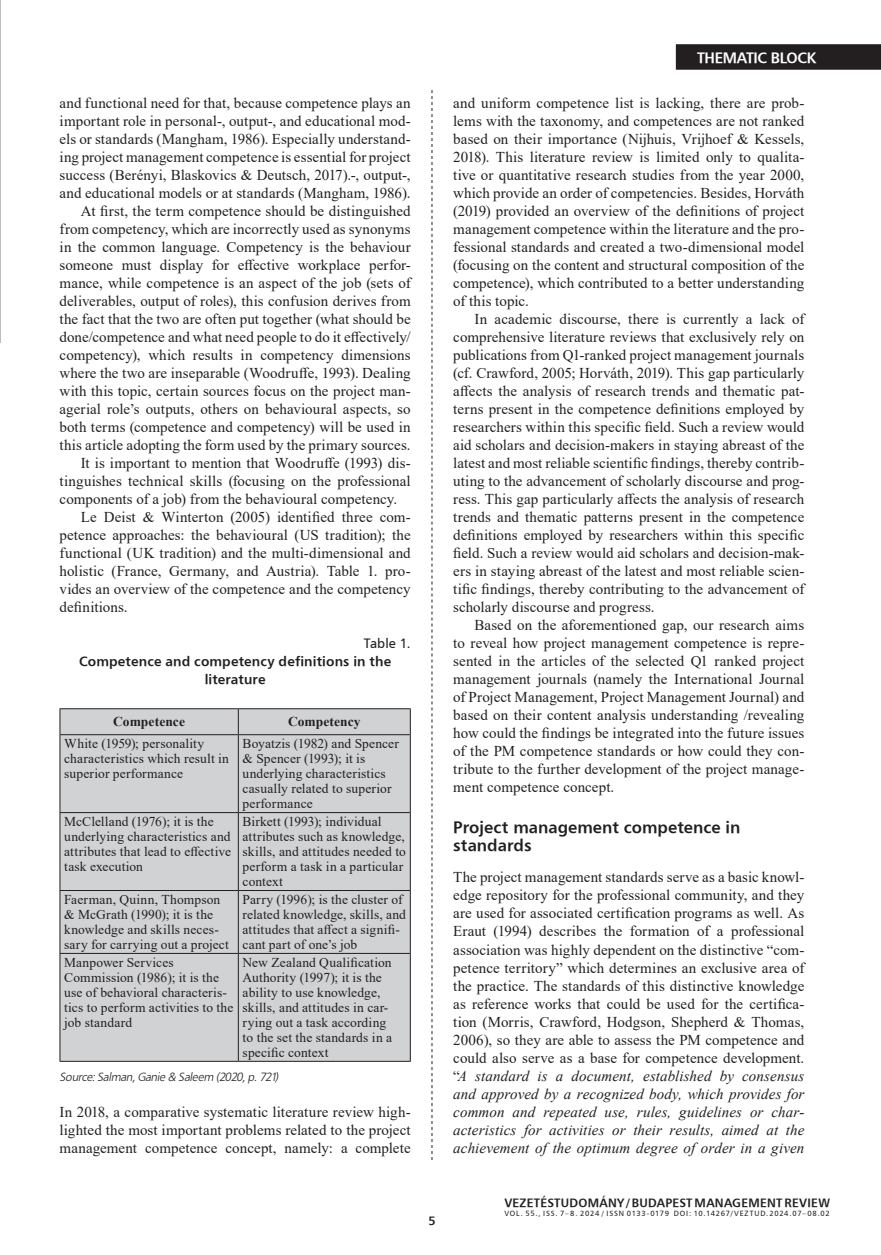
<style>
.page{position:relative;width:881px;height:1255px;background:#fff}
.page>*{position:absolute;margin:0;border:0;box-sizing:border-box;transform-origin:0 0}
.Kiemelés_I{font:16.5px/18px "H Humanist 777 BT Bold";color:#231f20}
.kenyérszöveg_opcionális{font:15px/18px "Times New Roman";letter-spacing:.005em;color:#231f20;text-align:justify}
.kenyérszöveg_tompa{font:15px/18px "Times New Roman";letter-spacing:.005em;color:#231f20;text-align:justify}
.Iniciálé{font:15px/18px "Times New Roman";letter-spacing:.005em;color:#231f20;text-align:justify}
.t1{font:15px "H Humanist 777 BT Bold";letter-spacing:-.025em;color:#fff}
.kenyérszöveg_tompa-2{font:13.5px/15px "Times New Roman";letter-spacing:.01em;color:#231f20}
.Táblázat_cím{font:13.5px/18px "H Humanist 777 BT Bold";letter-spacing:.01em;color:#231f20;text-align:center}
.kenyérszöveg_tompa-3{font:700 13.5px "Times New Roman";letter-spacing:.005em;color:#231f20}
.Táblázat_cím-2{font:13.5px "H Humanist 777 BT";letter-spacing:.005em;color:#231f20}
.t2{font:12px "H Humanist 777 BT Bold";letter-spacing:.02em;color:#231f20}
.kenyérszöveg_tompa-4{font:italic 12px "Humanist 777 Lt PFL";color:#231f20}
.t3{font:7.5px "H Humanist 777 BT";letter-spacing:.095em;color:#231f20}
.s1{font-style:italic}
</style>
<div class="page">
<svg style="left:431px;top:90px;width:1px;height:1070px"></svg>
<div style="left:675px;top:44px;width:205px;height:26px;background:#231f20"></div>
<hr style="left:0;top:0;width:1px;height:342px;background:#bcbdc0">
<div style="left:61px;top:709px;width:349px;height:351px;background:#d1d2d4"></div>
<hr style="left:60px;top:708px;width:178px;height:1px;background:#231f20">
<svg style="left:60px;top:709px;width:1px;height:25px"></svg>
<hr style="left:238px;top:708px;width:172px;height:1px;background:#231f20">
<svg style="left:238px;top:709px;width:1px;height:25px"></svg>
<svg style="left:410px;top:709px;width:1px;height:25px"></svg>
<hr style="left:60px;top:734px;width:178px;height:1px;background:#231f20">
<hr style="left:60px;top:735px;width:1px;height:77px;background:#231f20">
<hr style="left:238px;top:734px;width:172px;height:1px;background:#231f20">
<hr style="left:238px;top:735px;width:1px;height:77px;background:#231f20">
<hr style="left:410px;top:735px;width:1px;height:77px;background:#231f20">
<hr style="left:60px;top:812px;width:178px;height:1px;background:#231f20">
<hr style="left:60px;top:813px;width:1px;height:77px;background:#231f20">
<hr style="left:238px;top:812px;width:172px;height:1px;background:#231f20">
<hr style="left:238px;top:813px;width:1px;height:77px;background:#231f20">
<hr style="left:410px;top:813px;width:1px;height:77px;background:#231f20">
<hr style="left:60px;top:890px;width:178px;height:1px;background:#231f20">
<hr style="left:60px;top:890px;width:1px;height:63px;background:#231f20">
<hr style="left:238px;top:890px;width:172px;height:1px;background:#231f20">
<hr style="left:238px;top:890px;width:1px;height:63px;background:#231f20">
<hr style="left:410px;top:890px;width:1px;height:63px;background:#231f20">
<hr style="left:60px;top:953px;width:178px;height:1px;background:#231f20">
<hr style="left:60px;top:953px;width:1px;height:107px;background:#231f20">
<hr style="left:238px;top:953px;width:172px;height:1px;background:#231f20">
<hr style="left:238px;top:953px;width:1px;height:107px;background:#231f20">
<hr style="left:410px;top:953px;width:1px;height:107px;background:#231f20">
<hr style="left:60px;top:1060px;width:178px;height:1px;background:#231f20">
<hr style="left:238px;top:1060px;width:172px;height:1px;background:#231f20">
<p class="Iniciálé" style="left:60px;top:94px;width:352px">and functional need for that, because competence plays an important role in personal-, output-, and educational mod&shy;els or standards (Mangham, 1986). Especially understand&shy;ing project management competence is essential for project success (Berényi, Blaskovics &amp; Deutsch, 2017).-, output-, and educational models or at standards (Mangham, 1986).</p>
<p class="kenyérszöveg_opcionális" style="left:60px;top:202px;width:352px;text-indent:21px">At first, the term competence should be distinguished from competency, which are incorrectly used as synonyms in the common language. Competency is the behaviour someone must display for effective workplace perfor&shy;mance, while competence is an aspect of the job (sets of deliverables, output of roles), this confusion derives from the fact that the two are often put together (what should be done/competence and what need people to do it effectively/ competency), which results in competency dimensions where the two are inseparable (Woodruffe, 1993). Dealing with this topic, certain sources focus on the project man&shy;agerial role’s outputs, others on behavioural aspects, so both terms (competence and competency) will be used in this article adopting the form used by the primary sources.</p>
<p class="kenyérszöveg_opcionális" style="left:60px;top:454px;width:352px;text-indent:21px">It is important to mention that Woodruffe (1993) dis&shy;tinguishes technical skills (focusing on the professional components of a job) from the behavioural competency.</p>
<p class="kenyérszöveg_opcionális" style="left:60px;top:508px;width:352px;text-indent:21px">Le Deist &amp; Winterton (2005) identified three com&shy;petence approaches: the behavioural (US tradition); the functional (UK tradition) and the multi-dimensional and holistic (France, Germany, and Austria). Table 1. pro&shy;vides an overview of the competence and the competency definitions.</p>
<p class="Táblázat_cím-2" style="left:364px;top:635px;width:48px">Table 1.</p>
<p class="Táblázat_cím" style="left:79px;top:652px;width:313px">Competence and competency definitions in the literature</p>
<p class="kenyérszöveg_tompa-3" style="left:113px;top:712px;width:73px">Competence</p>
<p class="kenyérszöveg_tompa-3" style="left:288px;top:712px;width:74px">Competency</p>
<p class="kenyérszöveg_tompa-2" style="left:64px;top:735px;width:166px">White (1959); personality characteristics which result in superior performance</p>
<p class="kenyérszöveg_tompa-2" style="left:242px;top:735px;width:158px">Boyatzis (1982) and Spencer &amp; Spencer (1993); it is underlying characteristics casually related to superior performance</p>
<p class="kenyérszöveg_tompa-2" style="left:64px;top:813px;width:168px">McClelland (1976); it is the underlying characteristics and attributes that lead to effective task execution</p>
<p class="kenyérszöveg_tompa-2" style="left:242px;top:813px;width:165px">Birkett (1993); individual attributes such as knowledge, skills, and attitudes needed to perform a task in a particular context</p>
<p class="kenyérszöveg_tompa-2" style="left:64px;top:891px;width:166px">Faerman, Quinn, Thompson &amp; McGrath (1990); it is the knowledge and skills neces&shy;sary for carrying out a project</p>
<p class="kenyérszöveg_tompa-2" style="left:242px;top:891px;width:165px">Parry (1996); is the cluster of related knowledge, skills, and attitudes that affect a signifi&shy;cant part of one’s job</p>
<p class="kenyérszöveg_tompa-2" style="left:64px;top:954px;width:171px">Manpower Services<br>Commission (1986); it is the use of behavioral characteris&shy;tics to perform activities to the job standard</p>
<p class="kenyérszöveg_tompa-2" style="left:242px;top:954px;width:151px">New Zealand Qualification<br>Authority (1997); it is the ability to use knowledge, skills, and attitudes in car&shy;rying out a task according to the set the standards in a specific context</p>
<p class="kenyérszöveg_tompa-4" style="left:60px;top:1068px;width:222px">Source:Salman,Ganie &amp; Saleem (2020,p.721)</p>
<p class="kenyérszöveg_tompa" style="left:60px;top:1102px;width:352px">In 2018, a comparative systematic literature review high&shy;lighted the most important problems related to the project management competence concept, namely: a complete</p>
<p class="t2" style="left:428px;top:1212px;width:9px">5</p>
<p class="t1" style="left:696px;top:49px;width:120px">THEMATIC BLOCK</p>
<p class="kenyérszöveg_tompa" style="left:453px;top:94px;width:352px">and uniform competence list is lacking, there are prob&shy;lems with the taxonomy, and competences are not ranked based on their importance (Nijhuis, Vrijhoef &amp; Kessels, 2018). This literature review is limited only to qualita&shy;tive or quantitative research studies from the year 2000, which provide an order of competencies. Besides, Horváth (2019) provided an overview of the definitions of project management competence within the literature and the pro&shy;fessional standards and created a two-dimensional model (focusing on the content and structural composition of the competence), which contributed to a better understanding of this topic.</p>
<p class="kenyérszöveg_opcionális" style="left:453px;top:310px;width:352px;text-indent:21px">In academic discourse, there is currently a lack of comprehensive literature reviews that exclusively rely on publications from Q1-ranked project management journals (cf. Crawford, 2005; Horváth, 2019). This gap particularly affects the analysis of research trends and thematic pat&shy;terns present in the competence definitions employed by researchers within this specific field. Such a review would aid scholars and decision-makers in staying abreast of the latest and most reliable scientific findings, thereby contrib&shy;uting to the advancement of scholarly discourse and prog&shy;ress. This gap particularly affects the analysis of research trends and thematic patterns present in the competence definitions employed by researchers within this specific field. Such a review would aid scholars and decision-mak&shy;ers in staying abreast of the latest and most reliable scien&shy;tific findings, thereby contributing to the advancement of scholarly discourse and progress.</p>
<p class="kenyérszöveg_opcionális" style="left:453px;top:616px;width:352px;text-indent:21px">Based on the aforementioned gap, our research aims to reveal how project management competence is repre&shy;sented in the articles of the selected Q1 ranked project management journals (namely the International Journal of Project Management, Project Management Journal) and based on their content analysis understanding /revealing how could the findings be integrated into the future issues of the PM competence standards or how could they con&shy;tribute to the further development of the project manage&shy;ment competence concept.</p>
<p class="Kiemelés_I" style="left:453px;top:817px;width:288px">Project management competence in standards</p>
<p class="kenyérszöveg_tompa" style="left:453px;top:868px;width:352px">The project management standards serve as a basic knowl&shy;edge repository for the professional community, and they are used for associated certification programs as well. As Eraut (1994) describes the formation of a professional association was highly dependent on the distinctive “com&shy;petence territory” which determines an exclusive area of the practice. The standards of this distinctive knowledge as reference works that could be used for the certifica&shy;tion (Morris, Crawford, Hodgson, Shepherd &amp; Thomas, 2006), so they are able to assess the PM competence and could also serve as a base for competence development. “<span class="s1">A standard is a document, established by consensus and approved by a recognized body, which provides for common and repeated use, rules, guidelines or char&shy;acteristics for activities or their results, aimed at the achievement of the optimum degree of order in a given</span></p>
<p class="t2" style="left:504px;top:1194px;width:327px">VEZETÉSTUDOMÁNY / BUDAPEST MANAGEMENT REVIEW</p>
<p class="t3" style="left:504px;top:1208px;width:327px">VOL. 55., ISS. 7–8. 2024 / ISSN 0133-0179 DOI: 10.14267/VEZTUD.2024.07–08.02</p>
</div>
